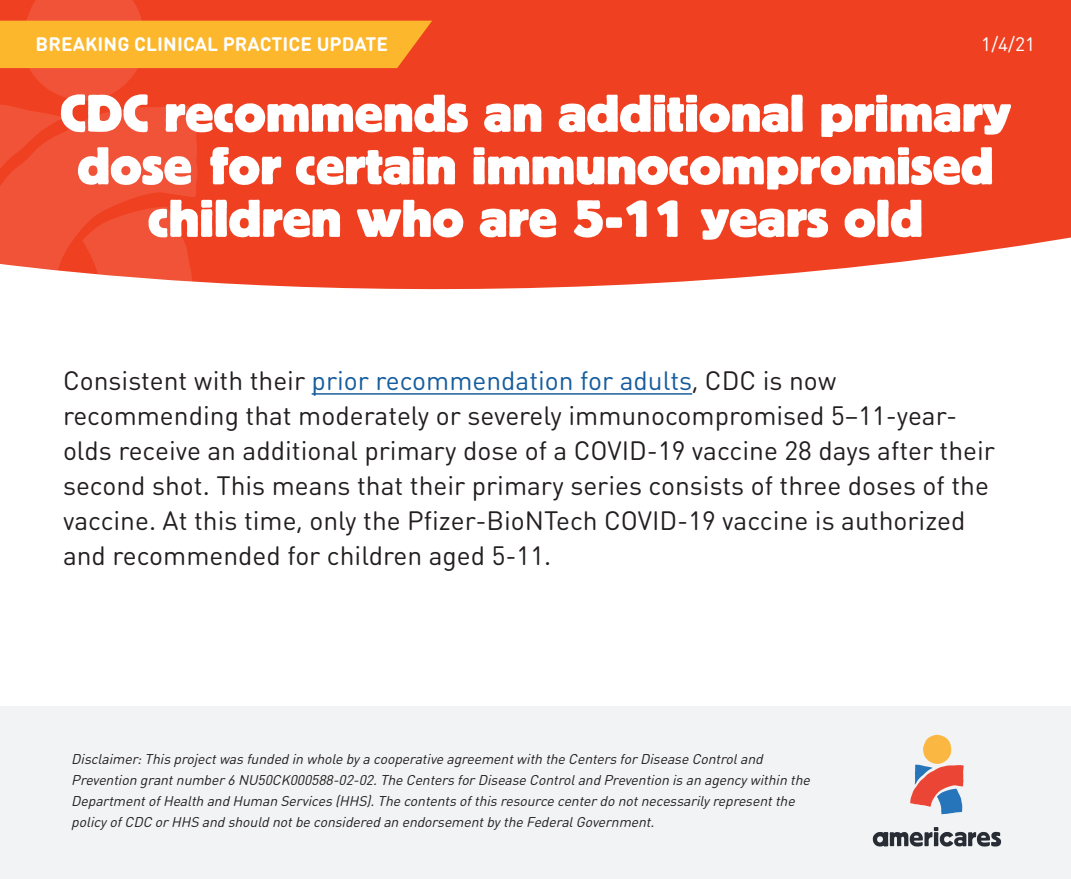
<style>
.page{position:relative;width:1071px;height:879px;background:#fff}
.page>*{position:absolute;margin:0;border:0;box-sizing:border-box;transform-origin:0 0}
.t1{font:700 52.5px/52.5px "Block Berthold BQ";color:#fff;text-align:center}
.t2{font:26.25px/35px "DIN Round Pro";color:#231f20}
.t3{font:700 19.25px "DIN Round Pro";letter-spacing:.005em;color:#fff}
.t4{font:19.25px "DIN Round Pro";color:#fff}
.t5{font:italic 14px/21px "DIN Round Pro";color:#231f20}
.s1{color:#175d9e}
</style>
<div class="page">
<div style="left:0;top:0;width:1071px;height:545px;background:#ef4122"></div>
<svg style="left:0;top:237px;width:1071px;height:308px;background:#fdf0ee"></svg>
<hr style="left:312px;top:393px;width:380px;height:1px;background:#175d9e">
<div style="left:0;top:706px;width:1071px;height:172px;background:#f2f3f4"></div>
<svg style="left:910px;top:734px;width:54px;height:80px"></svg>
<svg style="left:873px;top:827px;width:128px;height:19px"></svg>
<svg style="left:0;top:0;width:432px;height:315px"></svg>
<h3 class="t3" style="left:36px;top:31px;width:354px">BREAKING CLINICAL PRACTICE UPDATE</h3>
<h3 class="t4" style="left:981px;top:31px;width:55px">1/4/21</h3>
<h1 class="t1" style="left:60px;top:88px;width:953px">CDC recommends an additional primary dose for certain immunocompromised children who are 5-11 years old</h1>
<p class="t2" style="left:63px;top:362px;width:934px">Consistent with their <span class="s1">prior recommendation for adults</span>, CDC is now recommending that moderately or severely immunocompromised 5–11-year&shy;olds receive an additional primary dose of a COVID-19 vaccine 28 days after their second shot. This means that their primary series consists of three doses of the vaccine. At this time, only the Pfizer-BioNTech COVID-19 vaccine is authorized and recommended for children aged 5-11.</p>
<p class="t5" style="left:71px;top:747px;width:744px">Disclaimer:Thisprojectwasfunded in whole bya cooperative agreementwith the CentersforDisease Controland Prevention grantnumber6NU50CK000588-02-02.The CentersforDisease Controland Prevention isan agencywithin the DepartmentofHealth and Human Services(HHS).The contentsofthisresource centerdo notnecessarilyrepresentthe policyofCDC orHHS and should notbe considered an endorsementbythe FederalGovernment.</p>
</div>
